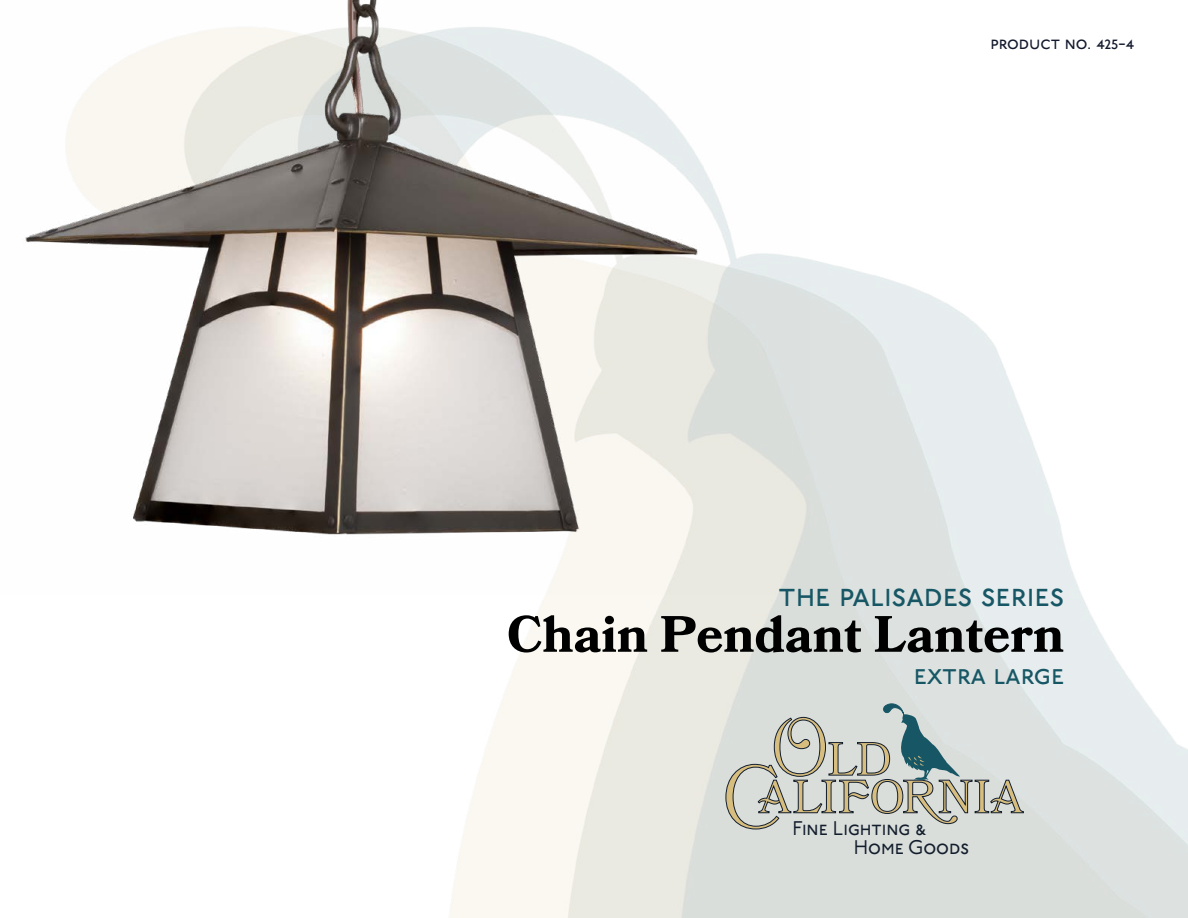
<style>
.page{position:relative;width:1188px;height:918px;background:#fff}
.page>*{position:absolute;margin:0;border:0;box-sizing:border-box;transform-origin:0 0}
.t1{font:700 51px "Bookmania";color:#000}
.t2{font:46.5px "Bookmania";letter-spacing:.025em;color:#d7be7f}
.t3{font:33px "P22 Underground Bk P";color:#175765}
.t4{font:28.5px "P22 Underground Bk P";color:#175765}
.t5{font:19.8px/18.1px "P22 Underground Bk P";color:#131e2d}
.t6{font:18px "P22 Underground Bk P";color:#131a2d}
.s1{font-weight:300;font-size:80.85px}
.s2{font-size:64.95px}
</style>
<div class="page">
<svg style="left:725px;top:702px;width:299px;height:127px"></svg>
<img style="left:22px;top:0;width:788px;height:594px">
<p class="t6" style="left:990px;top:33px;width:145px">product no. 425-4</p>
<h3 class="t3" style="left:779px;top:576px;width:287px">the palisades series</h3>
<h1 class="t1" style="left:507px;top:604px;width:559px">Chain Pendant Lantern</h1>
<h3 class="t4" style="left:914px;top:659px;width:152px">extra large</h3>
<h2 class="t2" style="left:770px;top:732px;width:123px"><span class="s1">O</span>LD</h2>
<h2 class="t2" style="left:723px;top:770px;width:301px"><span class="s2">C</span> ALIFORNIA</h2>
<p class="t5" style="left:854px;top:820px;width:117px;text-indent:-61px">Fine Lighting &amp;<br>Home Goods</p>
</div>
